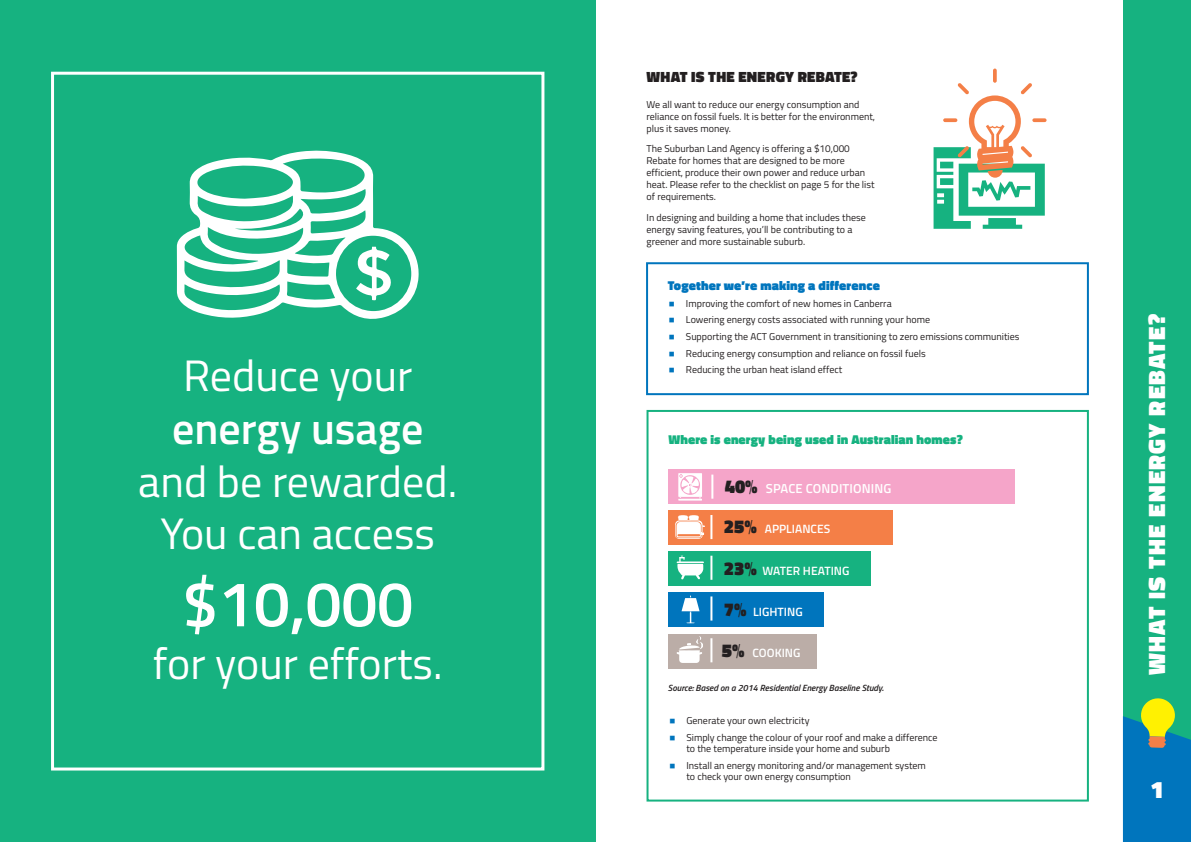
<style>
.page{position:relative;width:1191px;height:842px;background:#fff}
.page>*{position:absolute;margin:0;border:0;box-sizing:border-box;transform-origin:0 0}
.t1{font:600 64px "Titillium Web";color:#fff}
.t2{font:44px/52.8px "Titillium Web";color:#fff;text-align:center}
.t3{font:600 44px "Titillium Web";color:#fff}
.t4{font:900 24px "Titillium Web";letter-spacing:.06em;color:#fff}
.t5{font:900 15px "Titillium Web";letter-spacing:.02em;color:#231f20}
.t6{font:900 13px "Titillium Web";letter-spacing:.01em;color:#16b280}
.t7{font:900 13px "Titillium Web";letter-spacing:.01em;color:#0075bd}
.t8{font:600 13px "Titillium Web";letter-spacing:.01em;color:#fff}
.t9{font:600 12px "Titillium Web";color:#fff}
.t10{font:10px/12px "Titillium Web";color:#231f20}
.t11{font:italic 600 9px "Titillium Web";color:#231f20}
.s1{font-weight:900;font-size:18.7px;color:#231f20}
</style>
<div class="page">
<div style="left:1123px;top:0;width:68px;height:842px;background:#16b280"></div>
<div style="left:0;top:0;width:595px;height:842px;background:#16b280"></div>
<svg style="left:177px;top:150px;width:242px;height:169px"></svg>
<svg style="left:356px;top:247px;width:37px;height:54px"></svg>
<svg style="left:933px;top:69px;width:113px;height:160px"></svg>
<div style="left:646px;top:262px;width:443px;height:133px;border:2px solid #0075bd"></div>
<div style="left:646px;top:410px;width:443px;height:391px;border:2px solid #16b280"></div>
<div style="left:668px;top:469px;width:346px;height:34px;background:#f5a5c9"></div>
<svg style="left:678px;top:473px;width:24px;height:28px"></svg>
<hr style="left:711px;top:475px;width:2px;height:24px;background:#fff">
<div style="left:668px;top:510px;width:225px;height:34px;background:#f47f47"></div>
<svg style="left:675px;top:515px;width:30px;height:24px"></svg>
<hr style="left:710px;top:515px;width:2px;height:24px;background:#fff">
<div style="left:668px;top:551px;width:203px;height:35px;background:#16b280"></div>
<svg style="left:676px;top:556px;width:28px;height:23px"></svg>
<hr style="left:710px;top:556px;width:2px;height:24px;background:#fff">
<div style="left:668px;top:592px;width:155px;height:35px;background:#0075bd"></div>
<svg style="left:681px;top:595px;width:18px;height:28px"></svg>
<hr style="left:710px;top:596px;width:2px;height:24px;background:#fff">
<div style="left:668px;top:634px;width:148px;height:34px;background:#bbada7"></div>
<svg style="left:676px;top:636px;width:27px;height:27px"></svg>
<hr style="left:710px;top:638px;width:2px;height:24px;background:#fff">
<svg style="left:1123px;top:698px;width:68px;height:144px;background:#2089a0"></svg>
<div style="left:51px;top:72px;width:493px;height:698px;border:3px solid #fff"></div>
<h2 class="t2" style="left:183px;top:347px;width:231px">Reduce your</h2>
<h2 class="t3" style="left:172px;top:395px;width:253px">energy usage</h2>
<h2 class="t2" style="left:138px;top:453px;width:320px">and be rewarded.<br>You can access</h2>
<h1 class="t1" style="left:182px;top:556px;width:232px">$10,000</h1>
<h2 class="t2" style="left:153px;top:635px;width:291px">for your efforts.</h2>
<h3 class="t5" style="left:646px;top:66px;width:213px">WHAT IS THE ENERGY REBATE?</h3>
<p class="t10" style="left:646px;top:98px;width:230px">We all want to reduce our energy consumption and reliance on fossil fuels. It is better for the environment, plus it saves money.</p>
<p class="t10" style="left:646px;top:142px;width:230px">The Suburban Land Agency is offering a $10,000<br>Rebate for homes that are designed to be more efficient, produce their own power and reduce urban heat. Please refer to the checklist on page 5 for the list of requirements.</p>
<p class="t10" style="left:646px;top:211px;width:221px">In designing and building a home that includes these energy saving features, you’ll be contributing to a greener and more sustainable suburb.</p>
<h3 class="t7" style="left:668px;top:276px;width:213px">Together we’re making a difference</h3>
<p class="t10" style="left:686px;top:294px;width:335px;line-height:16.7px">Improving the comfort of new homes in Canberra<br>Lowering energy costs associated with running your home<br>Supporting the ACT Government in transitioning to zero emissions communities Reducing energy consumption and reliance on fossil fuels<br>Reducing the urban heat island effect</p>
<h3 class="t6" style="left:668px;top:430px;width:296px">Where is energy being used in Australian homes?</h3>
<h3 class="t8" style="left:724px;top:478px;width:168px"><span class="s1">40%</span> SPACE CONDITIONING</h3>
<p class="t9" style="left:724px;top:520px;width:108px"><span class="s1">25%</span> APPLIANCES</p>
<p class="t9" style="left:724px;top:562px;width:127px"><span class="s1">23%</span> WATER HEATING</p>
<p class="t9" style="left:724px;top:603px;width:80px"><span class="s1">7%</span> LIGHTING</p>
<p class="t9" style="left:722px;top:644px;width:80px"><span class="s1">5%</span> COOKING</p>
<p class="t11" style="left:668px;top:681px;width:217px">Source: Based on a 2014 Residential Energy Baseline Study.</p>
<p class="t10" style="left:686px;top:712px;width:253px;line-height:16.7px">Generate your own electricity<br>Simply change the colour of your roof and make a difference</p>
<p class="t10" style="left:686px;top:740px;width:241px;line-height:16.7px">to the temperature inside your home and suburb<br>Install an energy monitoring and/or management system</p>
<p class="t10" style="left:686px;top:770px;width:166px">to check your own energy consumption</p>
<h3 class="t4" style="left:1139px;top:675px;width:363px;rotate:-90deg">WHAT IS THE ENERGY REBATE?</h3>
<h3 class="t4" style="left:1150px;top:772px;width:15px">1</h3>
</div>
